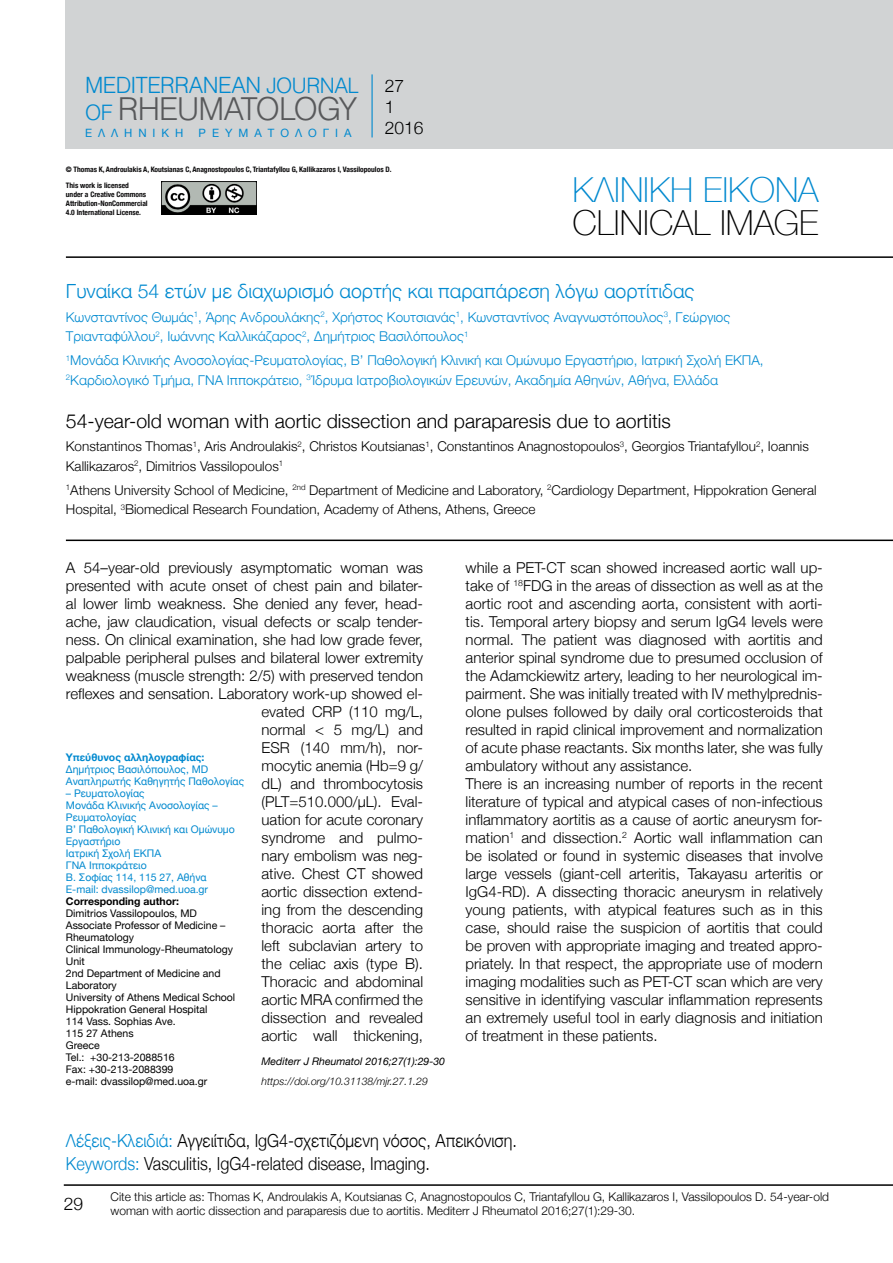
<style>
.page{position:relative;width:893px;height:1263px;background:#fff}
.page>*{position:absolute;margin:0;border:0;box-sizing:border-box;transform-origin:0 0}
.t1{font:100 34.5px "Helvetica Neue";color:#0089cf}
.t2{font:100 34.5px "Helvetica Neue";color:#000}
.t3{font:31.2px "UB Helvetica Light";letter-spacing:-.025em;color:#58595b}
.t4{font:22.2px "UB Helvetica Light";letter-spacing:-.02em;color:#0089cf}
.t5{font:300 19.5px "Helvetica Neue";color:#000}
.t6{font:300 19.5px "Helvetica Neue";color:#008ad0}
.t7{font:300 18px "Helvetica Neue";color:#000;scale:.9 1}
.t8{font:300 17.4px "Helvetica Neue";color:#000}
.t9{font:300 15px/18px "Helvetica Neue";color:#000;text-align:justify}
.t10{font:300 13.5px/19.5px "Helvetica Neue";color:#008ad0}
.t11{font:300 13.5px/19.5px "Helvetica Neue";color:#000}
.t12{font:300 12px/13.5px "Helvetica Neue";color:#000}
.t13{font:11.4px "Helvetica Neue";letter-spacing:.525em;color:#0089cf}
.t14{font:10.5px/12px "Helvetica Neue";color:#000}
.t15{font:10.5px/12px "Helvetica Neue";color:#0089cf}
.t16{font:italic 300 10.5px "Helvetica Neue";color:#000}
.t17{font:italic 10.5px "Helvetica Neue";color:#000}
.t18{font:700 condensed 7.5px/9px "Helvetica Neue";color:#0b0a0b}
.s1{font-size:21px}
.s2{font-size:21px;color:#0089cf}
.s3{font-weight:700}
.s4{color:#0089cf}
</style>
<div class="page">
<div style="left:66px;top:0;width:827px;height:149px;background:#d1d3d4"></div>
<hr style="left:371px;top:74px;width:2px;height:63px;background:#0089cf">
<hr style="left:64px;top:1184px;width:829px;height:2px;background:#000">
<hr style="left:66px;top:256px;width:827px;height:2px;background:#000">
<hr style="left:66px;top:540px;width:827px;height:1px;background:#000">
<img style="left:162px;top:181px;width:95px;height:34px">
<p class="t4" style="left:85px;top:71px;width:275px">MEDITERRANEAN <span class="s1">JOURNAL</span></p>
<p class="t3" style="left:85px;top:90px;width:273px"><span class="s2">OF</span> RHEUMATOLOGY</p>
<p class="t13" style="left:85px;top:125px;width:100px">ΕΛΛΗΝΙΚΗ</p>
<p class="t13" style="left:199px;top:125px;width:154px">ΡΕΥΜΑΤΟΛΟΓΙΑ</p>
<p class="t8" style="left:385px;top:72px;width:21px">27</p>
<p class="t8" style="left:385px;top:93px;width:11px">1</p>
<p class="t8" style="left:385px;top:114px;width:40px">2016</p>
<p class="t18" style="left:66px;top:164px;width:327px">© Thomas K, Androulakis A, Koutsianas C, Anagnostopoulos C, Triantafyllou G, Kallikazaros I, Vassilopoulos D.</p>
<p class="t18" style="left:66px;top:180px;width:83px">This work is licensed under a Creative Commons<br>Attribution-NonCommercial<br>4.0 International License.</p>
<p class="t1" style="left:573px;top:163px;width:247px">ΚΛΙΝΙΚΉ ΕΙΚΌΝΑ</p>
<p class="t2" style="left:572px;top:197px;width:248px">CLINICAL IMAGE</p>
<p class="t6" style="left:66px;top:275px;width:630px">Γυναίκα 54 ετών με διαχωρισμό αορτής και παραπάρεση λόγω αορτίτιδας</p>
<p class="t10" style="left:66px;top:306px;width:666px">Κωνσταντίνος Θωμάς<sup>1</sup>, Άρης Ανδρουλάκης<sup>2</sup>, Χρήστος Κουτσιανάς<sup>1</sup>, Κωνσταντίνος Αναγνωστόπουλος<sup>3</sup>, Γεώργιος<br>Τριανταφύλλου<sup>2</sup>, Ιωάννης Καλλικάζαρος<sup>2</sup>, Δημήτριος Βασιλόπουλος<sup>1</sup></p>
<p class="t10" style="left:66px;top:349px;width:699px"><sup>1</sup>Μονάδα Κλινικής Ανοσολογίας-Ρευματολογίας, Β’ Παθολογική Κλινική και Ομώνυμο Εργαστήριο, Ιατρική Σχολή ΕΚΠΑ,<br><sup>2</sup>Καρδιολογικό Τμήμα, ΓΝΑ Ιπποκράτειο, <sup>3</sup>Ίδρυμα Ιατροβιολογικών Ερευνών, Ακαδημία Αθηνών, Αθήνα, Ελλάδα</p>
<p class="t5" style="left:66px;top:405px;width:607px">54-year-old woman with aortic dissection and paraparesis due to aortitis</p>
<p class="t11" style="left:66px;top:436px;width:744px">Konstantinos Thomas<sup>1</sup>, Aris Androulakis<sup>2</sup>, Christos Koutsianas<sup>1</sup>, Constantinos Anagnostopoulos<sup>3</sup>, Georgios Triantafyllou<sup>2</sup>, Ioannis<br>Kallikazaros<sup>2</sup>, Dimitrios Vassilopoulos<sup>1</sup></p>
<p class="t11" style="left:66px;top:479px;width:752px"><sup>1</sup>Athens University School of Medicine, <sup>2nd</sup> Department of Medicine and Laboratory, <sup>2</sup>Cardiology Department, Hippokration General<br>Hospital, <sup>3</sup>Biomedical Research Foundation, Academy of Athens, Athens, Greece</p>
<p class="t9" style="left:66px;top:557px;width:359px;text-align:right">A 54–year-old previously asymptomatic woman was presented with acute onset of chest pain and bilater&shy;al lower limb weakness. She denied any fever, head&shy;ache, jaw claudication, visual defects or scalp tender&shy;ness. On clinical examination, she had low grade fever, palpable peripheral pulses and bilateral lower extremity weakness (muscle strength: 2/5) with preserved tendon reflexes and sensation. Laboratory work-up showed el&shy;evated CRP (110 mg/L,<br>normal &lt; 5 mg/L) and<br>ESR (140 mm/h), nor-<br>mocytic anemia (Hb=9 g/<br>dL) and thrombocytosis<br>(PLT=510.000/μL). Eval-<br>uation for acute coronary<br>syndrome and pulmo-<br>nary embolism was neg-<br>ative. Chest CT showed<br>aortic dissection extend-<br>ing from the descending<br>thoracic aorta after the<br>left subclavian artery to<br>the celiac axis (type B).<br>Thoracic and abdominal<br>aortic MRA confirmed the<br>dissection and revealed<br>aortic wall thickening,</p>
<p class="t9" style="left:466px;top:557px;width:359px">while a PET-CT scan showed increased aortic wall up&shy;take of <sup>18</sup>FDG in the areas of dissection as well as at the aortic root and ascending aorta, consistent with aorti&shy;tis. Temporal artery biopsy and serum IgG4 levels were normal. The patient was diagnosed with aortitis and anterior spinal syndrome due to presumed occlusion of the Adamckiewitz artery, leading to her neurological im&shy;pairment. She was initially treated with IV methylprednis&shy;olone pulses followed by daily oral corticosteroids that resulted in rapid clinical improvement and normalization of acute phase reactants. Six months later, she was fully ambulatory without any assistance.</p>
<p class="t15" style="left:66px;top:751px;width:144px"><span class="s3">Υπεύθυνος αλληλογραφίας:<br></span>Δημήτριος Βασιλόπουλος, MD</p>
<p class="t15" style="left:66px;top:775px;width:180px">Αναπληρωτής Καθηγητής Παθολογίας</p>
<p class="t15" style="left:66px;top:787px;width:80px">– Ρευματολογίας</p>
<p class="t15" style="left:66px;top:799px;width:153px">Μονάδα Κλινικής Ανοσολογίας –<br>Ρευματολογίας</p>
<p class="t15" style="left:66px;top:823px;width:170px">Β’ Παθολογική Κλινική και Ομώνυμο<br>Εργαστήριο</p>
<p class="t15" style="left:66px;top:847px;width:97px">Ιατρική Σχολή ΕΚΠΑ</p>
<p class="t15" style="left:66px;top:859px;width:82px">ΓΝΑ Ιπποκράτειο</p>
<p class="t15" style="left:66px;top:871px;width:142px">Β. Σοφίας 114, 115 27, Αθήνα</p>
<p class="t15" style="left:66px;top:883px;width:144px">E-mail: dvassilop@med.uoa.gr</p>
<p class="t14" style="left:66px;top:895px;width:133px"><span class="s3">Corresponding author:<br></span>Dimitrios Vassilopoulos, MD</p>
<p class="t14" style="left:66px;top:919px;width:161px">Associate Professor of Medicine –<br>Rheumatology</p>
<p class="t14" style="left:66px;top:943px;width:169px">Clinical Immunology-Rheumatology<br>Unit</p>
<p class="t14" style="left:66px;top:967px;width:156px">2nd Department of Medicine and<br>Laboratory</p>
<p class="t14" style="left:66px;top:991px;width:171px">University of Athens Medical School</p>
<p class="t14" style="left:66px;top:1003px;width:143px">Hippokration General Hospital</p>
<p class="t14" style="left:66px;top:1015px;width:111px">114 Vass. Sophias Ave.</p>
<p class="t14" style="left:66px;top:1027px;width:69px">115 27 Athens</p>
<p class="t14" style="left:66px;top:1039px;width:35px">Greece</p>
<p class="t14" style="left:66px;top:1051px;width:110px">Tel.: +30-213-2088516</p>
<p class="t14" style="left:66px;top:1063px;width:109px">Fax: +30-213-2088399</p>
<p class="t14" style="left:66px;top:1075px;width:143px">e-mail: dvassilop@med.uoa.gr</p>
<p class="t9" style="left:466px;top:773px;width:359px">There is an increasing number of reports in the recent literature of typical and atypical cases of non-infectious inflammatory aortitis as a cause of aortic aneurysm for&shy;mation<sup>1</sup> and dissection.<sup>2</sup> Aortic wall inflammation can be isolated or found in systemic diseases that involve large vessels (giant-cell arteritis, Takayasu arteritis or IgG4-RD). A dissecting thoracic aneurysm in relatively young patients, with atypical features such as in this case, should raise the suspicion of aortitis that could be proven with appropriate imaging and treated appro&shy;priately. In that respect, the appropriate use of modern imaging modalities such as PET-CT scan which are very sensitive in identifying vascular inflammation represents an extremely useful tool in early diagnosis and initiation of treatment in these patients.</p>
<p class="t17" style="left:261px;top:1054px;width:185px">Mediterr J Rheumatol 2016;27(1):29-30</p>
<p class="t16" style="left:261px;top:1073px;width:168px">https://doi.org/10.31138/mjr.27.1.29</p>
<p class="t7" style="left:66px;top:1126px;width:503px"><span class="s4">Λέξεις-Κλειδιά:</span> Αγγειίτιδα, IgG4-σχετιζόμενη νόσος, Απεικόνιση.</p>
<p class="t7" style="left:66px;top:1149px;width:406px"><span class="s4">Keywords:</span> Vasculitis, IgG4-related disease, Imaging.</p>
<p class="t8" style="left:64px;top:1189px;width:21px">29</p>
<p class="t12" style="left:111px;top:1189px;width:720px">Cite this article as: Thomas K, Androulakis A, Koutsianas C, Anagnostopoulos C, Triantafyllou G, Kallikazaros I, Vassilopoulos D. 54-year-old woman with aortic dissection and paraparesis due to aortitis. Mediterr J Rheumatol 2016;27(1):29-30.</p>
</div>
